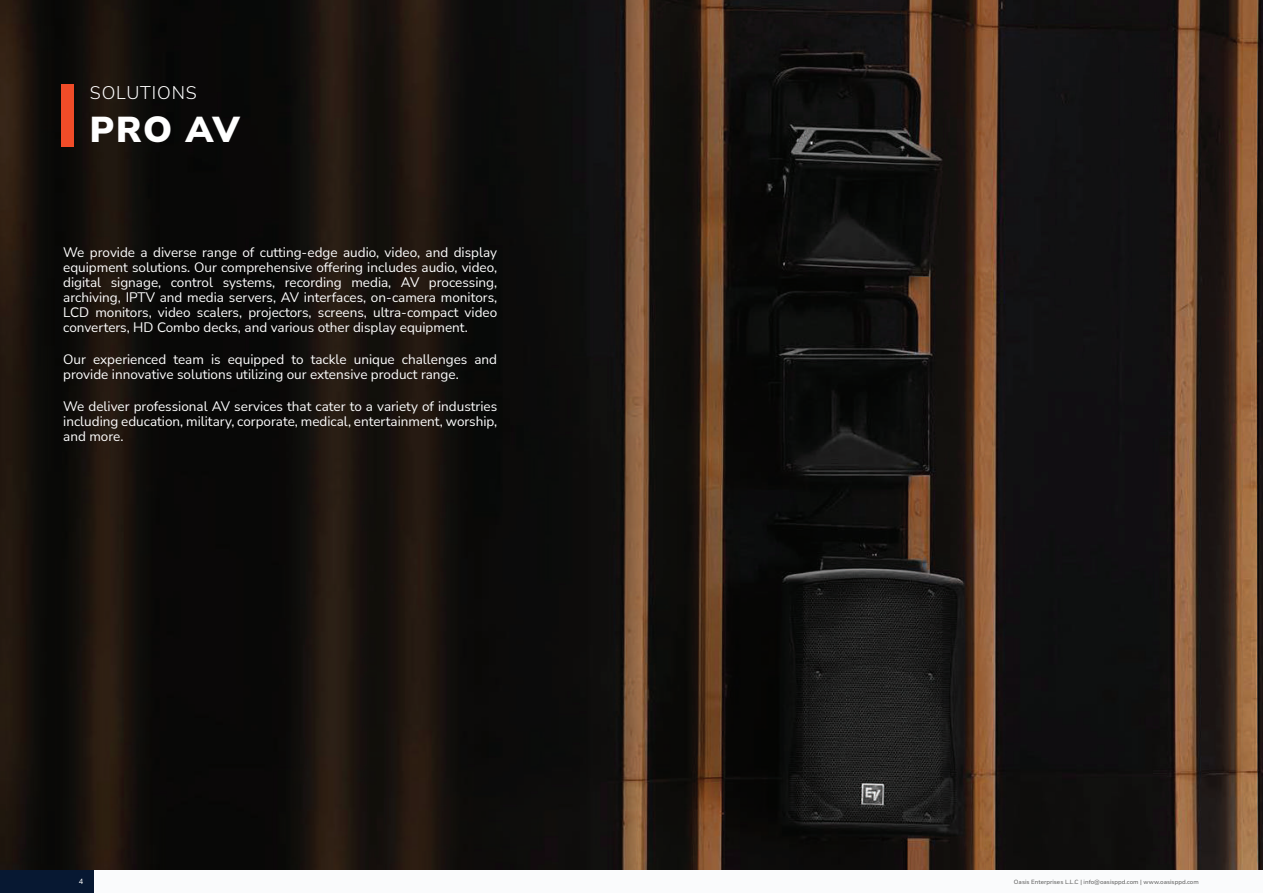
<style>
.page{position:relative;width:1263px;height:893px;background:#fff}
.page>*{position:absolute;margin:0;border:0;box-sizing:border-box;transform-origin:0 0}
.t1{font:900 36px "Nunito Sans";color:#fff}
.t2{font:300 18px "Nunito Sans";letter-spacing:.05em;color:#fff}
.t3{font:13.5px/15px "Nunito Sans";color:#fff;text-align:justify}
.t4{font:7.5px "Nunito Sans 10 pt";color:#fff}
.t5{font:6px "Nunito Sans 10 pt";color:#575756}
</style>
<div class="page">
<img style="left:0;top:0;width:1263px;height:870px">
<div style="left:61px;top:84px;width:13px;height:62px;background:#f04c28"></div>
<div style="left:93px;top:870px;width:1170px;height:23px;background:#fafbfc"></div>
<div style="left:0;top:870px;width:93px;height:23px;background:#071832"></div>
<h2 class="t2" style="left:90px;top:80px;width:108px">SOLUTIONS</h2>
<h1 class="t1" style="left:90px;top:104px;width:151px">PRO AV</h1>
<p class="t3" style="left:63px;top:244px;width:435px">We provide a diverse range of cutting-edge audio, video, and display equipment solutions. Our comprehensive offering includes audio, video, digital signage, control systems, recording media, AV processing, archiving, IPTV and media servers, AV interfaces, on-camera monitors, LCD monitors, video scalers, projectors, screens, ultra-compact video converters, HD Combo decks, and various other display equipment.</p>
<p class="t3" style="left:63px;top:351px;width:435px">Our experienced team is equipped to tackle unique challenges and provide innovative solutions utilizing our extensive product range.</p>
<p class="t3" style="left:63px;top:398px;width:435px">We deliver professional AV services that cater to a variety of industries including education, military, corporate, medical, entertainment, worship, and more.</p>
<p class="t4" style="left:79px;top:876px;width:6px">4</p>
<p class="t5" style="left:1014px;top:878px;width:186px">Oasis Enterprises L.L.C | info@oasisppd.com | www.oasisppd.com</p>
</div>
